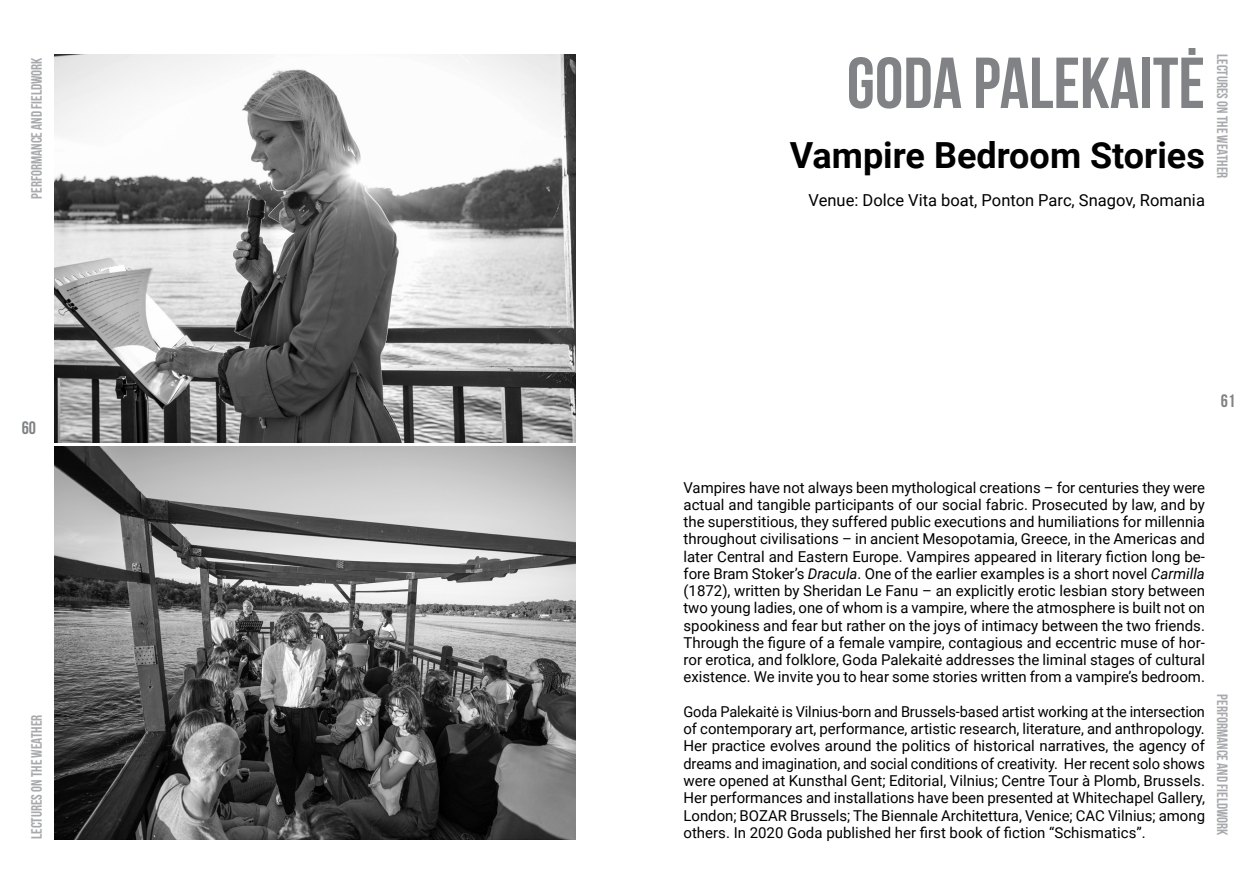
<style>
.page{position:relative;width:1259px;height:893px;background:#fff}
.page>*{position:absolute;margin:0;border:0;box-sizing:border-box;transform-origin:0 0}
.t1{font:700 72px "Bebas Neue";color:#808285}
.t2{font:700 36px "Roboto";color:#000}
.t3{font:700 18px "Bebas Neue";color:#808285}
.t4{font:16.5px "Roboto";color:#000}
.t5{font:15px/17.2px "Roboto";color:#000;text-align:justify}
.t6{font:700 15px "Bebas Neue";color:#a8a9ad}
.s1{font-style:italic}
</style>
<div class="page">
<img style="left:54px;top:54px;width:521px;height:388px">
<img style="left:54px;top:446px;width:521px;height:394px">
<p class="t1" style="left:847px;top:44px;width:360px">GODA PALEKAITĖ</p>
<p class="t2" style="left:790px;top:130px;width:417px">Vampire Bedroom Stories</p>
<p class="t4" style="left:808px;top:189px;width:398px">Venue: Dolce Vita boat, Ponton Parc, Snagov, Romania</p>
<p class="t6" style="left:28px;top:199px;width:142px;rotate:-90deg">PERFORMANCE AND FIELDWORK</p>
<p class="t6" style="left:1230px;top:54px;width:126px;rotate:90deg">LECTURES ON THE WEATHER</p>
<p class="t3" style="left:22px;top:418px;width:16px">60</p>
<p class="t6" style="left:28px;top:839px;width:126px;rotate:-90deg">LECTURES ON THE WEATHER</p>
<p class="t3" style="left:1221px;top:390px;width:16px">61</p>
<p class="t5" style="left:683px;top:478px;width:523px">Vampires have not always been mythological creations – for centuries they were actual and tangible participants of our social fabric. Prosecuted by law, and by the superstitious, they suffered public executions and humiliations for millennia throughout civilisations – in ancient Mesopotamia, Greece, in the Americas and later Central and Eastern Europe. Vampires appeared in literary fiction long be&shy;fore Bram Stoker’s <span class="s1">Dracula</span>. One of the earlier examples is a short novel <span class="s1">Carmilla </span>(1872), written by Sheridan Le Fanu – an explicitly erotic lesbian story between two young ladies, one of whom is a vampire, where the atmosphere is built not on spookiness and fear but rather on the joys of intimacy between the two friends.<br>Through the figure of a female vampire, contagious and eccentric muse of hor&shy;ror erotica, and folklore, Goda Palekaitė addresses the liminal stages of cultural existence. We invite you to hear some stories written from a vampire’s bedroom.</p>
<p class="t5" style="left:683px;top:702px;width:523px">Goda Palekaitė is Vilnius-born and Brussels-based artist working at the intersection of contemporary art, performance, artistic research, literature, and anthropology.<br>Her practice evolves around the politics of historical narratives, the agency of dreams and imagination, and social conditions of creativity. Her recent solo shows were opened at Kunsthal Gent; Editorial, Vilnius; Centre Tour à Plomb, Brussels.<br>Her performances and installations have been presented at Whitechapel Gallery, London; BOZAR Brussels; The Biennale Architettura, Venice; CAC Vilnius; among others. In 2020 Goda published her first book of fiction “Schismatics”.</p>
<p class="t6" style="left:1230px;top:694px;width:142px;rotate:90deg">PERFORMANCE AND FIELDWORK</p>
</div>
